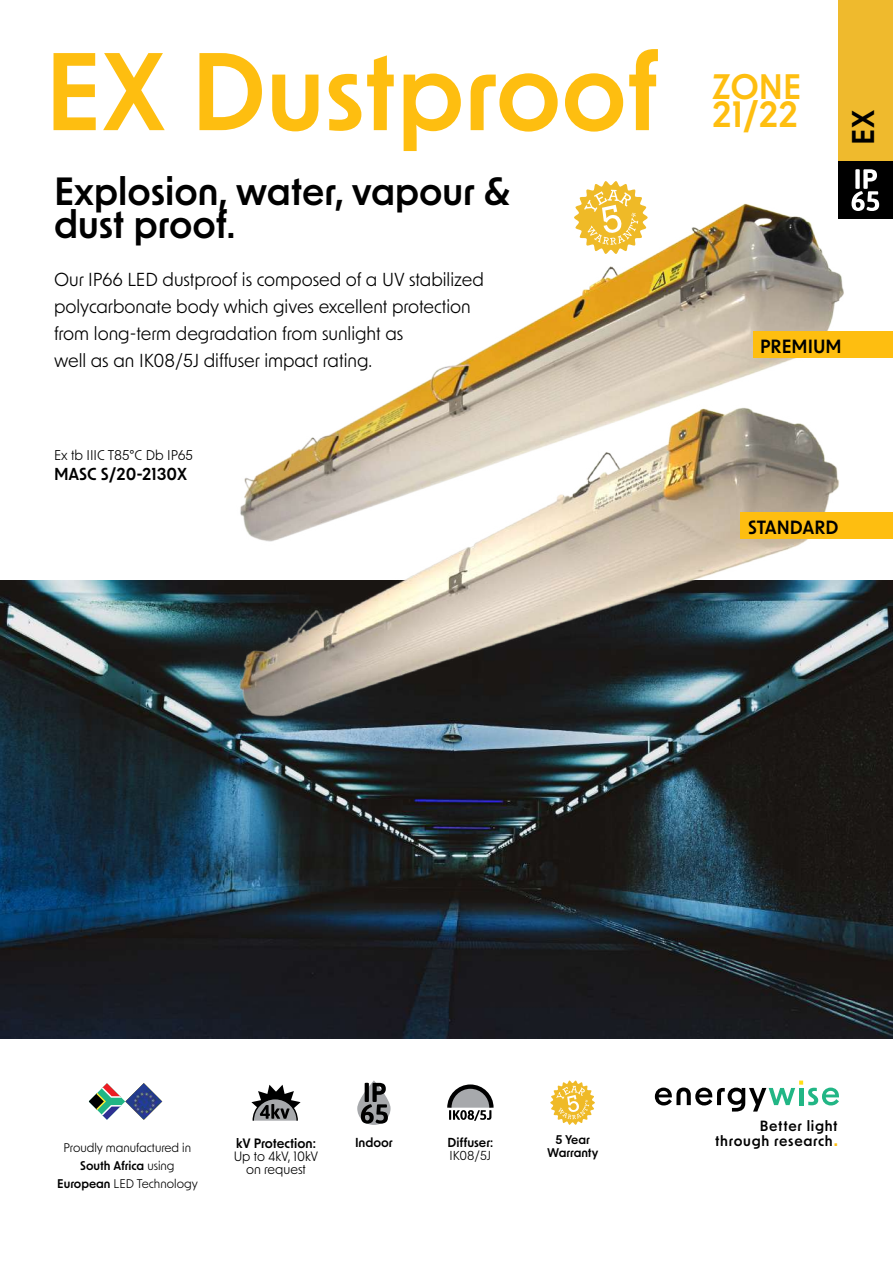
<style>
.page{position:relative;width:893px;height:1263px;background:#fff}
.page>*{position:absolute;margin:0;border:0;box-sizing:border-box;transform-origin:0 0}
.t1{font:600 105px "New Order";color:#febe10}
.t2{font:600 37.5px/33px "New Order";color:#000}
.t3{font:600 34.8px "New Order";color:#febe10}
.t4{font:600 33.75px "New Order";color:#febe10}
.t5{font:600 30px "New Order";color:#000}
.t6{font:600 18.3px "New Order";color:#000}
.t7{font:600 18.15px "New Order";color:#000}
.t8{font:18px/27px "New Order";color:#000}
.t9{font:600 16.5px "New Order";color:#000}
.t10{font:600 14.1px/15.3px "New Order";letter-spacing:.05em;color:#000;text-align:right}
.t11{font:13.5px "New Order";color:#000}
.t12{font:12.9px/12.9px "New Order";color:#000;text-align:center}
.t13{font:600 12.9px "New Order";letter-spacing:-.005em;color:#000}
.t14{font:600 12.45px "New Order";color:#000}
.t15{font:12.45px "New Order";letter-spacing:-.005em;color:#000}
.t16{font:12px/18px "New Order";color:#000;text-align:center}
.t17{font:600 12px/13.5px "New Order";letter-spacing:-.005em;color:#000;text-align:center}
.s1{font-weight:600}
.s2{font-size:19.95px;color:#febe10}
</style>
<div class="page">
<div style="left:839px;top:0;width:54px;height:163px;background:#efba2d"></div>
<img style="left:0;top:581px;width:893px;height:457px">
<svg style="left:447px;top:1084px;width:47px;height:37px"></svg>
<svg style="left:251px;top:1084px;width:50px;height:37px"></svg>
<img style="left:406px;top:192px;width:452px;height:201px">
<img style="left:229px;top:393px;width:623px;height:335px">
<div style="left:839px;top:162px;width:54px;height:57px;background:#000"></div>
<svg style="left:851px;top:169px;width:28px;height:42px"></svg>
<div style="left:754px;top:331px;width:139px;height:26px;background:#febe10"></div>
<div style="left:741px;top:512px;width:152px;height:27px;background:#febe10"></div>
<svg style="left:357px;top:1080px;width:34px;height:45px"></svg>
<svg style="left:361px;top:1083px;width:27px;height:41px"></svg>
<svg style="left:89px;top:1083px;width:36px;height:37px"></svg>
<img style="left:125px;top:1083px;width:37px;height:37px">
<svg style="left:574px;top:181px;width:74px;height:73px"></svg>
<svg style="left:655px;top:1080px;width:184px;height:31px"></svg>
<svg style="left:550px;top:1080px;width:45px;height:45px"></svg>
<h1 class="t1" style="left:45px;top:24px;width:616px">EX Dustproof</h1>
<h2 class="t2" style="left:54px;top:173px;width:458px">Explosion, water, vapour &amp; dust proof.</h2>
<p class="t8" style="left:54px;top:265px;width:431px">Our IP66 LED dustproof is composed of a UV stabilized polycarbonate body which gives excellent protection from long-term degradation from sunlight as<br>well as an IK08/5J diffuser impact rating.</p>
<p class="t11" style="left:54px;top:446px;width:140px">Ex tb IIIC T85°C Db IP65</p>
<p class="t9" style="left:54px;top:463px;width:135px">MASC S/20-2130X</p>
<h3 class="t4" style="left:712px;top:65px;width:91px">ZONE</h3>
<h3 class="t3" style="left:712px;top:92px;width:88px">21/22</h3>
<h3 class="t5" style="left:844px;top:145px;width:37px;rotate:-90deg">EX</h3>
<p class="t6" style="left:760px;top:334px;width:83px">PREMIUM</p>
<p class="t7" style="left:748px;top:515px;width:92px">STANDARD</p>
<p class="t16" style="left:57px;top:1138px;width:142px">Proudly manufactured in<br><span class="s1">South Africa</span> using<br><span class="s1">European</span> LED Technology</p>
<p class="t17" style="left:547px;top:1132px;width:53px">5 Year<br>Warranty</p>
<p class="t13" style="left:236px;top:1135px;width:81px">kV Protection:</p>
<p class="t12" style="left:234px;top:1149px;width:86px">Up to 4kV, 10kV on request</p>
<p class="t14" style="left:355px;top:1135px;width:39px">Indoor</p>
<p class="t14" style="left:447px;top:1135px;width:47px">Diffuser:</p>
<p class="t15" style="left:450px;top:1147px;width:43px">IK08/5J</p>
<p class="t10" style="left:715px;top:1117px;width:125px">Better light through research<span class="s2">.</span></p>
</div>
